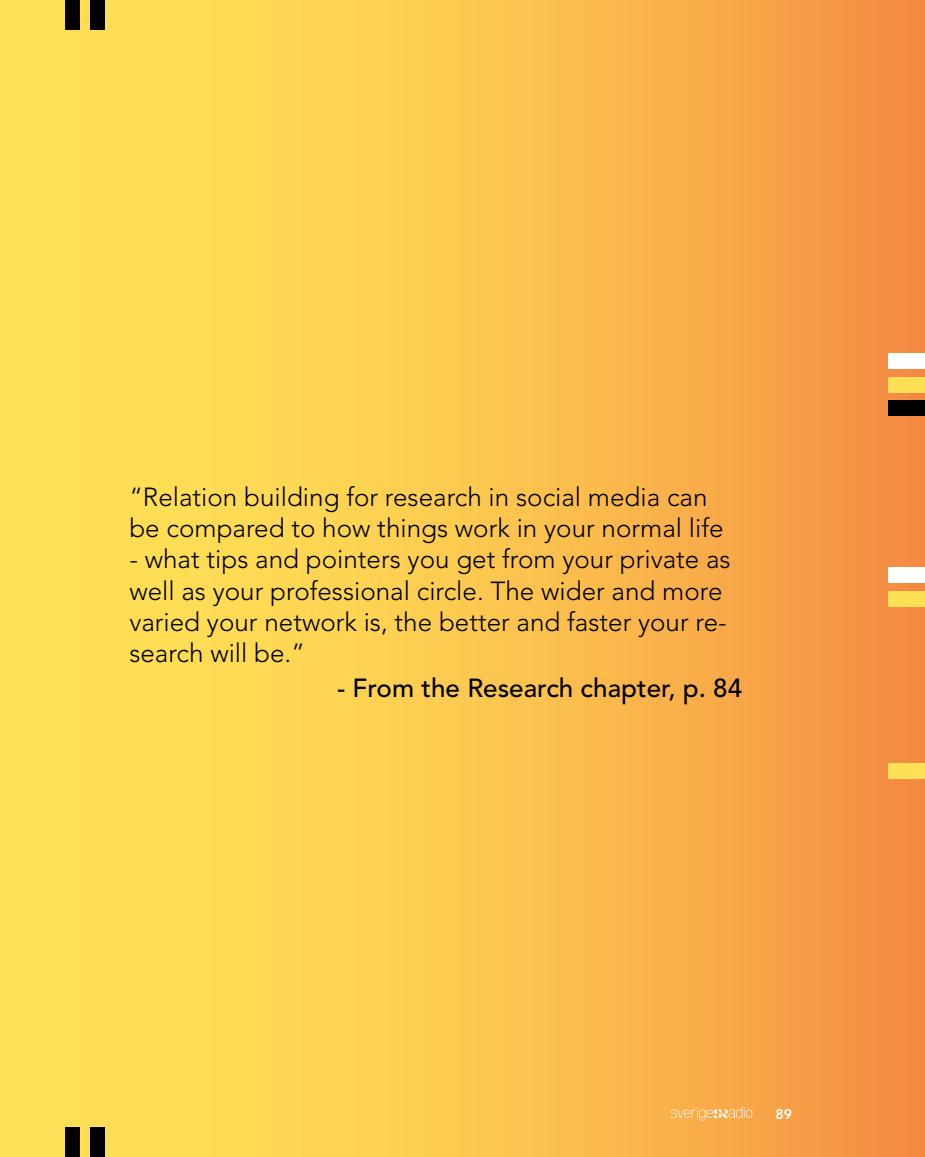
<style>
.page{position:relative;width:925px;height:1157px;background:#fff}
.page>*{position:absolute;margin:0;border:0;box-sizing:border-box;transform-origin:0 0}
.t1{font:300 26px/31.2px "Avenir LT Pro";color:#000}
.t2{font:500 26px "Avenir LT Pro";color:#000}
.t3{font:800 14px "Avenir LT Pro";color:#fff}
</style>
<div class="page">
<div style="left:0;top:0;width:924px;height:1157px;background:linear-gradient(to right,#ffee59,#f69644)"></div>
<div style="left:65px;top:0;width:14px;height:30px;background:#000"></div>
<div style="left:65px;top:1127px;width:14px;height:30px;background:#000"></div>
<div style="left:91px;top:0;width:14px;height:30px;background:#000"></div>
<div style="left:91px;top:1127px;width:14px;height:30px;background:#000"></div>
<div style="left:887px;top:353px;width:37px;height:15px;background:#fff"></div>
<div style="left:887px;top:567px;width:37px;height:16px;background:#fff"></div>
<div style="left:887px;top:377px;width:37px;height:15px;background:#ffdf56"></div>
<div style="left:887px;top:591px;width:37px;height:16px;background:#ffdf56"></div>
<div style="left:887px;top:763px;width:37px;height:15px;background:#ffdf56"></div>
<div style="left:887px;top:401px;width:37px;height:15px;background:#000"></div>
<svg style="left:670px;top:1107px;width:82px;height:13px"></svg>
<p class="t1" style="left:129px;top:481px;width:595px">“Relation building for research in social media can be compared to how things work in your normal life</p>
<p class="t1" style="left:129px;top:544px;width:602px">- what tips and pointers you get from your private as well as your professional circle. The wider and more varied your network is, the better and faster your re&shy;search will be.”</p>
<p class="t2" style="left:337px;top:672px;width:406px">- From the Research chapter, p. 84</p>
<p class="t3" style="left:775px;top:1105px;width:18px">89</p>
</div>
